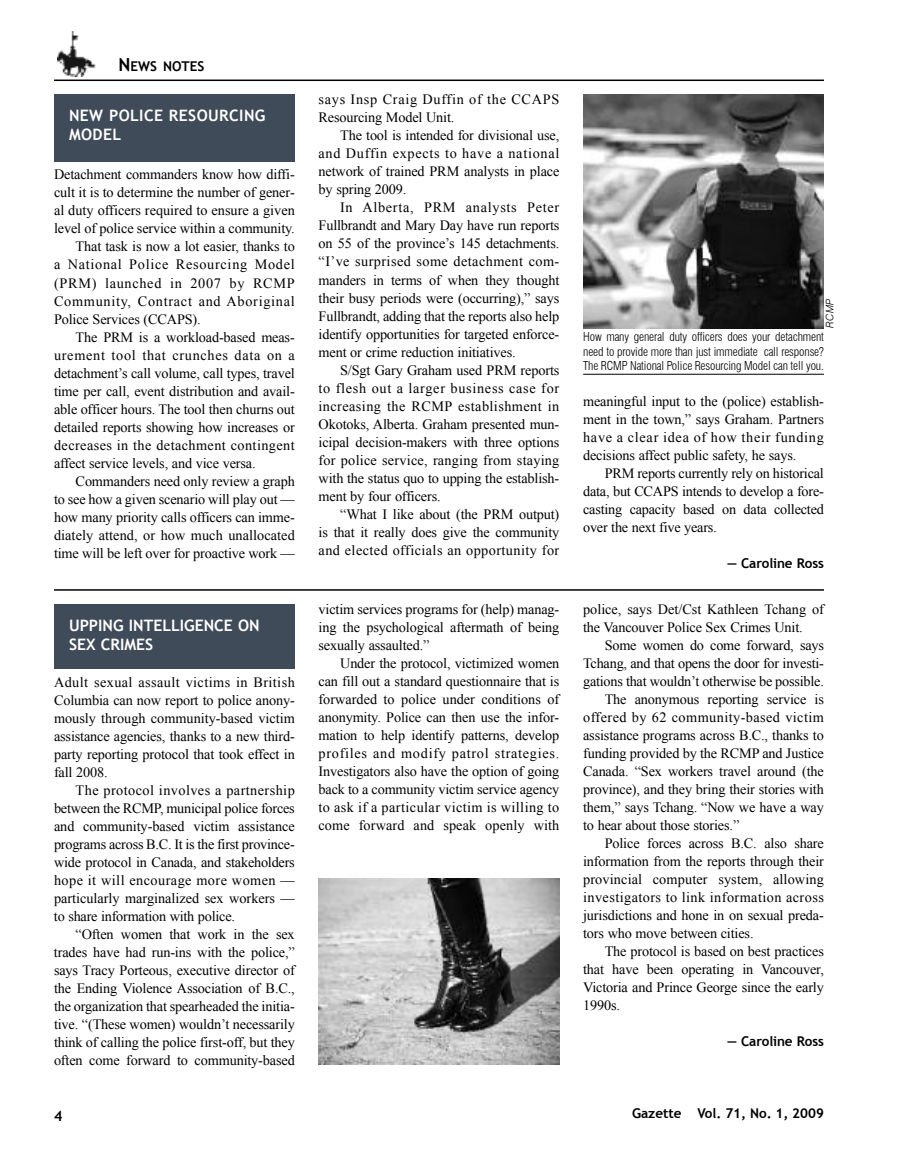
<style>
.page{position:relative;width:905px;height:1175px;background:#fff}
.page>*{position:absolute;margin:0;border:0;box-sizing:border-box;transform-origin:0 0}
.t1{font:700 15.75px/18.9px "Trebuchet MS";color:#fff}
.t2{font:700 15.75px/18.9px "Trebuchet MS";letter-spacing:.025em;color:#fff}
.t3{font:14.25px/18px "Times New Roman";letter-spacing:-.01em;color:#000;text-align:justify}
.t4{font:14.25px/18px "Times New Roman";letter-spacing:.05em;color:#000}
.t5{font:14.25px "Times New Roman";letter-spacing:.03em;color:#000}
.t6{font:14.25px "Times New Roman";letter-spacing:.01em;color:#000}
.t7{font:700 14.25px "Trebuchet MS";color:#000}
.t8{font:700 13.5px "Trebuchet MS";color:#000}
.t9{font:300 condensed 12px/14.4px "Swiss 721 BT";letter-spacing:-.01em;color:#000;text-align:justify}
.t10{font:italic 300 10.5px "Swiss 721 BT";color:#000}
.s1{font-size:18px}
</style>
<div class="page">
<img style="left:57px;top:32px;width:39px;height:44px">
<hr style="left:54px;top:80px;width:770px;height:1px;background:#000">
<div style="left:54px;top:94px;width:241px;height:68px;background:#404b59"></div>
<img style="left:583px;top:94px;width:240px;height:234px">
<hr style="left:583px;top:374px;width:241px;height:1px;background:#000">
<hr style="left:54px;top:589px;width:770px;height:1px;background:#000">
<div style="left:54px;top:605px;width:241px;height:64px;background:#404b59"></div>
<img style="left:318px;top:879px;width:241px;height:185px">
<p class="t8" style="left:118px;top:58px;width:87px"><span class="s1">N</span>EWS NOTES</p>
<p class="t2" style="left:69px;top:106px;width:198px">NEW POLICE RESOURCING<br>MODEL</p>
<p class="t3" style="left:54px;top:166px;width:242px">Detachment commanders know how diffi-</p>
<p class="t3" style="left:54px;top:184px;width:242px">cult it is to determine the number of gener-</p>
<p class="t3" style="left:54px;top:202px;width:242px">al duty officers required to ensure a given</p>
<p class="t3" style="left:54px;top:220px;width:242px">level of police service within a community.</p>
<p class="t3" style="left:76px;top:238px;width:221px">That task is now a lot easier, thanks to</p>
<p class="t4" style="left:54px;top:256px;width:242px">a National Police Resourcing Model</p>
<p class="t4" style="left:54px;top:274px;width:242px">(PRM) launched in 2007 by RCMP</p>
<p class="t4" style="left:54px;top:292px;width:242px">Community, Contract and Aboriginal</p>
<p class="t3" style="left:54px;top:310px;width:148px">Police Services (CCAPS).</p>
<p class="t3" style="left:76px;top:328px;width:221px">The PRM is a workload-based meas-</p>
<p class="t4" style="left:54px;top:346px;width:242px">urement tool that crunches data on a</p>
<p class="t3" style="left:54px;top:364px;width:242px">detachment’s call volume, call types, travel</p>
<p class="t3" style="left:54px;top:382px;width:242px">time per call, event distribution and avail-</p>
<p class="t3" style="left:54px;top:400px;width:242px">able officer hours. The tool then churns out</p>
<p class="t3" style="left:54px;top:418px;width:242px">detailed reports showing how increases or</p>
<p class="t5" style="left:54px;top:437px;width:242px">decreases in the detachment contingent</p>
<p class="t3" style="left:54px;top:454px;width:203px">affect service levels, and vice versa.</p>
<p class="t3" style="left:76px;top:472px;width:221px">Commanders need only review a graph</p>
<p class="t3" style="left:54px;top:490px;width:242px">to see how a given scenario will play out —</p>
<p class="t3" style="left:54px;top:508px;width:242px">how many priority calls officers can imme-</p>
<p class="t3" style="left:54px;top:526px;width:242px">diately attend, or how much unallocated</p>
<p class="t3" style="left:54px;top:544px;width:242px">time will be left over for proactive work —</p>
<p class="t1" style="left:69px;top:616px;width:192px">UPPING INTELLIGENCE ON<br>SEX CRIMES</p>
<p class="t3" style="left:54px;top:672px;width:242px">Adult sexual assault victims in British Columbia can now report to police anony&shy;mously through community-based victim assistance agencies, thanks to a new third&shy;party reporting protocol that took effect in fall 2008.</p>
<p class="t3" style="left:54px;top:780px;width:242px;text-indent:22px">The protocol involves a partnership between the RCMP, municipal police forces and community-based victim assistance programs across B.C. It is the first province&shy;wide protocol in Canada, and stakeholders hope it will encourage more women — particularly marginalized sex workers — to share information with police.</p>
<p class="t3" style="left:54px;top:924px;width:242px;text-indent:22px">“Often women that work in the sex trades have had run-ins with the police,” says Tracy Porteous, executive director of the Ending Violence Association of B.C., the organization that spearheaded the initia&shy;tive. “(These women) wouldn’t necessarily think of calling the police first-off, but they often come forward to community-based</p>
<p class="t7" style="left:54px;top:1107px;width:10px">4</p>
<p class="t4" style="left:318px;top:91px;width:242px">says Insp Craig Duffin of the CCAPS<br>Resourcing Model Unit.</p>
<p class="t3" style="left:318px;top:127px;width:242px;text-indent:22px">The tool is intended for divisional use, and Duffin expects to have a national network of trained PRM analysts in place by spring 2009.</p>
<p class="t3" style="left:318px;top:199px;width:242px;text-indent:22px">In Alberta, PRM analysts Peter Fullbrandt and Mary Day have run reports on 55 of the province’s 145 detachments. “I’ve surprised some detachment com&shy;manders in terms of when they thought their busy periods were (occurring),” says Fullbrandt, adding that the reports also help identify opportunities for targeted enforce&shy;ment or crime reduction initiatives.</p>
<p class="t3" style="left:318px;top:361px;width:242px;text-indent:22px">S/Sgt Gary Graham used PRM reports to flesh out a larger business case for increasing the RCMP establishment in Okotoks, Alberta. Graham presented mun&shy;icipal decision-makers with three options for police service, ranging from staying with the status quo to upping the establish&shy;ment by four officers.</p>
<p class="t3" style="left:318px;top:505px;width:242px;text-indent:22px">“What I like about (the PRM output) is that it really does give the community and elected officials an opportunity for</p>
<p class="t3" style="left:318px;top:599px;width:242px">victim services programs for (help) manag&shy;ing the psychological aftermath of being sexually assaulted.”</p>
<p class="t3" style="left:318px;top:653px;width:242px;text-indent:22px">Under the protocol, victimized women can fill out a standard questionnaire that is forwarded to police under conditions of anonymity. Police can then use the infor&shy;mation to help identify patterns, develop profiles and modify patrol strategies.<br>Investigators also have the option of going back to a community victim service agency to ask if a particular victim is willing to come forward and speak openly with</p>
<p class="t10" style="left:823px;top:327px;width:30px;rotate:-90deg">RCMP</p>
<p class="t9" style="left:583px;top:329px;width:242px">How many general duty officers does your detachment need to provide more than just immediate call response?<br>The RCMP National Police Resourcing Model can tell you.</p>
<p class="t3" style="left:583px;top:392px;width:242px">meaningful input to the (police) establish&shy;ment in the town,” says Graham. Partners have a clear idea of how their funding decisions affect public safety, he says.</p>
<p class="t3" style="left:583px;top:464px;width:242px;text-indent:22px">PRM reports currently rely on historical data, but CCAPS intends to develop a fore&shy;casting capacity based on data collected over the next five years.</p>
<p class="t8" style="left:727px;top:555px;width:98px">— CAROLINE ROSS</p>
<p class="t3" style="left:583px;top:599px;width:242px">police, says Det/Cst Kathleen Tchang of the Vancouver Police Sex Crimes Unit.</p>
<p class="t3" style="left:604px;top:635px;width:221px">Some women do come forward, says</p>
<p class="t3" style="left:583px;top:653px;width:242px">Tchang, and that opens the door for investi-</p>
<p class="t3" style="left:583px;top:671px;width:242px">gations that wouldn’t otherwise be possible.</p>
<p class="t3" style="left:604px;top:689px;width:221px">The anonymous reporting service is</p>
<p class="t5" style="left:583px;top:709px;width:242px">offered by 62 community-based victim</p>
<p class="t3" style="left:583px;top:725px;width:242px">assistance programs across B.C., thanks to</p>
<p class="t3" style="left:583px;top:743px;width:242px">funding provided by the RCMP and Justice</p>
<p class="t3" style="left:583px;top:761px;width:242px">Canada. “Sex workers travel around (the</p>
<p class="t3" style="left:583px;top:779px;width:242px">province), and they bring their stories with</p>
<p class="t3" style="left:583px;top:797px;width:242px">them,” says Tchang. “Now we have a way</p>
<p class="t3" style="left:583px;top:815px;width:158px">to hear about those stories.”</p>
<p class="t3" style="left:604px;top:833px;width:221px">Police forces across B.C. also share</p>
<p class="t3" style="left:583px;top:851px;width:242px">information from the reports through their</p>
<p class="t6" style="left:583px;top:871px;width:242px">provincial computer system, allowing</p>
<p class="t5" style="left:583px;top:889px;width:242px">investigators to link information across</p>
<p class="t3" style="left:583px;top:905px;width:242px">jurisdictions and hone in on sexual preda-</p>
<p class="t3" style="left:583px;top:923px;width:172px">tors who move between cities.</p>
<p class="t3" style="left:604px;top:941px;width:221px">The protocol is based on best practices</p>
<p class="t3" style="left:583px;top:959px;width:242px">that have been operating in Vancouver,</p>
<p class="t3" style="left:583px;top:977px;width:242px">Victoria and Prince George since the early</p>
<p class="t3" style="left:583px;top:995px;width:38px">1990s.</p>
<p class="t8" style="left:727px;top:1033px;width:98px">— CAROLINE ROSS</p>
<p class="t8" style="left:632px;top:1105px;width:193px">GAZETTE VOL. 71, NO. 1, 2009</p>
</div>
